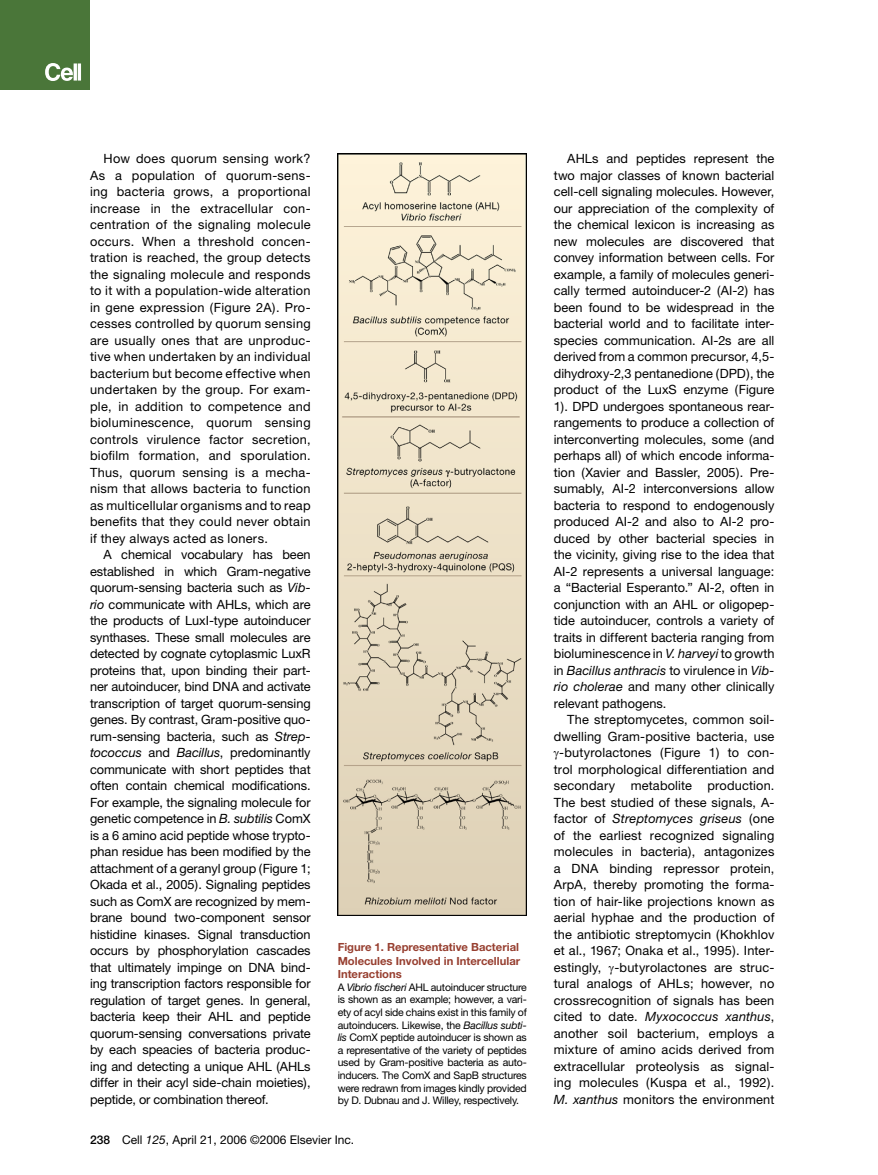
<style>
.page{position:relative;width:878px;height:1175px;background:#fff}
.page>*{position:absolute;margin:0;border:0;box-sizing:border-box;transform-origin:0 0}
.t1{font:12.75px/16.5px "Helvetica Neue";letter-spacing:.01em;color:#000;text-align:justify}
.t2{font:12px "Helvetica Neue";color:#000}
.t3{font:700 11.25px/13.5px "Helvetica Neue";color:#973f30;text-align:justify}
.t4{font:10.5px/12.6px "Helvetica Neue";letter-spacing:-.02em;color:#000;text-align:justify}
.s1{font-style:italic}
.s2{font-weight:500}
</style>
<div class="page">
<div style="left:0;top:0;width:90px;height:90px;background:#4a7639"></div>
<svg style="left:45px;top:63px;width:36px;height:18px"></svg>
<img style="left:338px;top:153px;width:188px;height:762px">
<p class="t1" style="left:90px;top:150px;width:222px;text-indent:14px">How does quorum sensing work?<br>As a population of quorum-sens&shy;ing bacteria grows, a proportional increase in the extracellular con&shy;centration of the signaling molecule occurs. When a threshold concen&shy;tration is reached, the group detects the signaling molecule and responds to it with a population-wide alteration in gene expression (Figure 2A). Pro&shy;cesses controlled by quorum sensing are usually ones that are unproduc&shy;tive when undertaken by an individual bacterium but become effective when undertaken by the group. For exam&shy;ple, in addition to competence and bioluminescence, quorum sensing controls virulence factor secretion, biofilm formation, and sporulation.<br>Thus, quorum sensing is a mecha&shy;nism that allows bacteria to function as multicellular organisms and to reap benefits that they could never obtain if they always acted as loners.</p>
<p class="t1" style="left:90px;top:546px;width:222px;text-indent:14px">A chemical vocabulary has been established in which Gram-negative quorum-sensing bacteria such as <span class="s1">Vib&shy;rio</span> communicate with AHLs, which are the products of LuxI-type autoinducer synthases. These small molecules are detected by cognate cytoplasmic LuxR proteins that, upon binding their part&shy;ner autoinducer, bind DNA and activate transcription of target quorum-sensing genes. By contrast, Gram-positive quo&shy;rum-sensing bacteria, such as <span class="s1">Strep&shy;tococcus</span> and <span class="s1">Bacillus</span>, predominantly communicate with short peptides that often contain chemical modifications.<br>For example, the signaling molecule for genetic competence in <span class="s1">B. subtilis</span> ComX is a 6 amino acid peptide whose trypto&shy;phan residue has been modified by the attachment of a geranyl group (Figure 1; Okada et al., 2005). Signaling peptides such as ComX are recognized by mem&shy;brane bound two-component sensor histidine kinases. Signal transduction occurs by phosphorylation cascades that ultimately impinge on DNA bind&shy;ing transcription factors responsible for regulation of target genes. In general, bacteria keep their AHL and peptide quorum-sensing conversations private by each speacies of bacteria produc&shy;ing and detecting a unique AHL (AHLs differ in their acyl side-chain moieties), peptide, or combination thereof.</p>
<p class="t3" style="left:338px;top:940px;width:184px">Figure 1. Representative Bacterial Molecules Involved in Intercellular Interactions</p>
<p class="t4" style="left:338px;top:980px;width:191px">A <span class="s1">Vibrio fischeri</span> AHL autoinducer structure is shown as an example; however, a vari&shy;ety of acyl side chains exist in this family of autoinducers. Likewise, the <span class="s1">Bacillus subti&shy;lis</span> ComX peptide autoinducer is shown as a representative of the variety of peptides used by Gram-positive bacteria as auto&shy;inducers. The ComX and SapB structures were redrawn from images kindly provided by D. Dubnau and J. Willey, respectively.</p>
<p class="t2" style="left:90px;top:1132px;width:266px"><span class="s2">238</span> Cell <span class="s1">125</span>, April 21, 2006 ©2006 Elsevier Inc.</p>
<p class="t1" style="left:554px;top:150px;width:222px;text-indent:14px">AHLs and peptides represent the two major classes of known bacterial cell-cell signaling molecules. However, our appreciation of the complexity of the chemical lexicon is increasing as new molecules are discovered that convey information between cells. For example, a family of molecules generi&shy;cally termed autoinducer-2 (AI-2) has been found to be widespread in the bacterial world and to facilitate inter&shy;species communication. AI-2s are all derived from a common precursor, 4,5- dihydroxy-2,3 pentanedione (DPD), the product of the LuxS enzyme (Figure 1). DPD undergoes spontaneous rear&shy;rangements to produce a collection of interconverting molecules, some (and perhaps all) of which encode informa&shy;tion (Xavier and Bassler, 2005). Pre&shy;sumably, AI-2 interconversions allow bacteria to respond to endogenously produced AI-2 and also to AI-2 pro&shy;duced by other bacterial species in the vicinity, giving rise to the idea that AI-2 represents a universal language: a “Bacterial Esperanto.” AI-2, often in conjunction with an AHL or oligopep&shy;tide autoinducer, controls a variety of traits in different bacteria ranging from bioluminescence in <span class="s1">V. harveyi</span> to growth in <span class="s1">Bacillus anthracis</span> to virulence in <span class="s1">Vib&shy;rio cholerae</span> and many other clinically relevant pathogens.</p>
<p class="t1" style="left:554px;top:711px;width:222px;text-align:right">The streptomycetes, common soil&shy;dwelling Gram-positive bacteria, use -butyrolactones (Figure 1) to con&shy;trol morphological differentiation and secondary metabolite production.<br>The best studied of these signals, A&shy;factor of <span class="s1">Streptomyces griseus</span> (one of the earliest recognized signaling molecules in bacteria), antagonizes a DNA binding repressor protein, ArpA, thereby promoting the forma&shy;tion of hair-like projections known as aerial hyphae and the production of the antibiotic streptomycin (Khokhlov et al., 1967; Onaka et al., 1995). Inter&shy;estingly, -butyrolactones are struc&shy;tural analogs of AHLs; however, no crossrecognition of signals has been cited to date. <span class="s1">Myxococcus xanthus</span>, another soil bacterium, employs a mixture of amino acids derived from extracellular proteolysis as signal&shy;ing molecules (Kuspa et al., 1992).<br><span class="s1">M. xanthus</span> monitors the environment</p>
</div>
